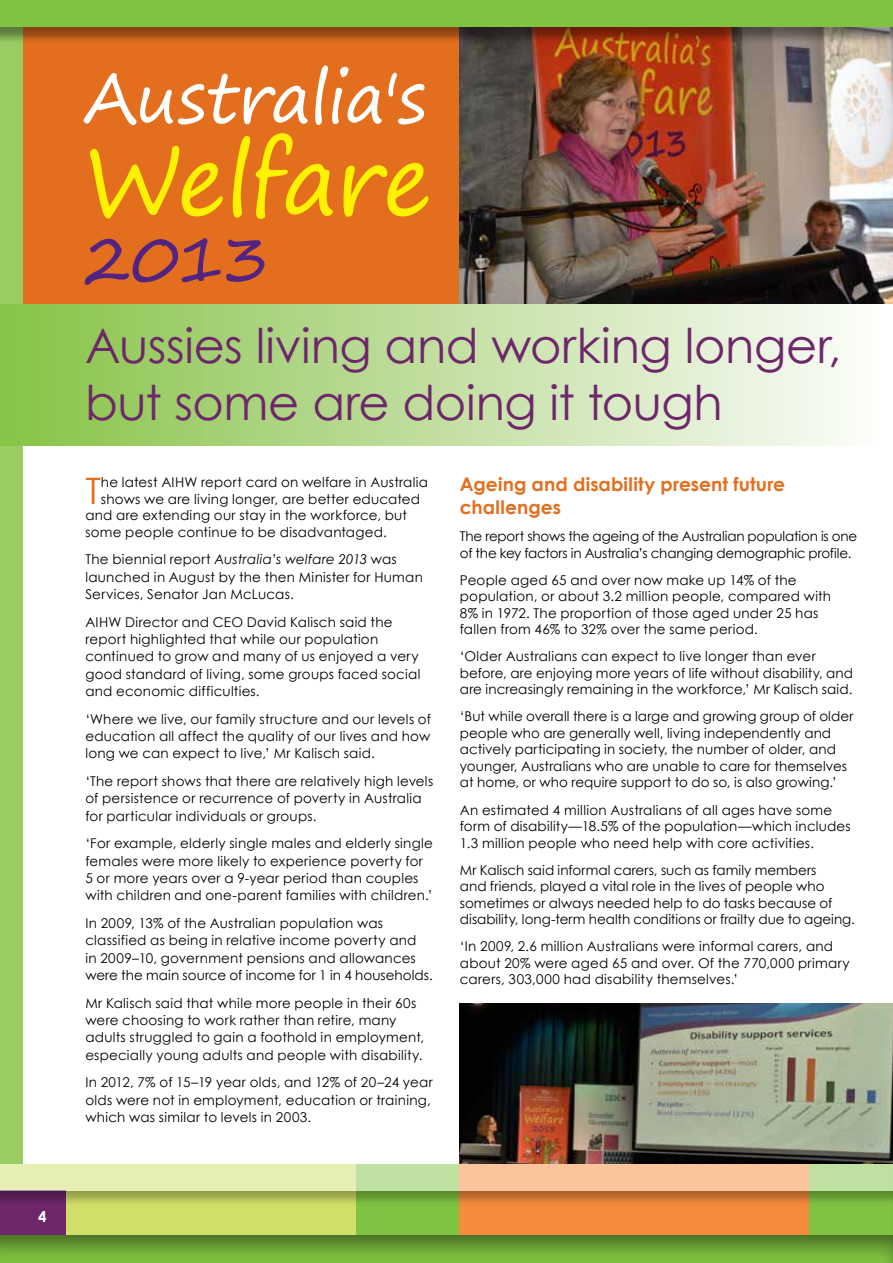
<style>
.page{position:relative;width:893px;height:1263px;background:#fff}
.page>*{position:absolute;margin:0;border:0;box-sizing:border-box;transform-origin:0 0}
.t1{font:94.5px "Segoe Print";letter-spacing:-.015em;color:#fff200}
.t2{font:68.85px "Segoe Print";letter-spacing:-.025em;color:#fff}
.t3{font:64.8px "Segoe Print";color:#522380}
.t4{font:48px/57.6px "Century Gothic";letter-spacing:-.01em;color:#6d276a}
.t5{font:36.45px "Century Gothic";color:#e36f1e}
.t6{font:700 18.75px/22.5px "Century Gothic";letter-spacing:.005em;color:#e36f1e}
.t7{font:700 15px "Century Gothic";color:#fff}
.t8{font:13.5px/17.2px "Century Gothic";letter-spacing:.015em;color:#000}
.t9{font:13.5px/16.5px "Century Gothic";letter-spacing:-.01em;color:#000}
.s1{font-style:italic}
</style>
<div class="page">
<div style="left:0;top:21px;width:893px;height:423px;background:#e36f1e"></div>
<div style="left:0;top:0;width:22px;height:1263px;background:#99cc63"></div>
<div style="left:0;top:1164px;width:392px;height:99px;background:#d0df68"></div>
<div style="left:356px;top:1164px;width:106px;height:99px;background:#80c342"></div>
<div style="left:459px;top:1164px;width:434px;height:99px;background:#f68b3d"></div>
<div style="left:0;top:1191px;width:65px;height:49px;background:#6d276a"></div>
<div style="left:810px;top:1164px;width:83px;height:99px;background:#80c342"></div>
<div style="left:0;top:1227px;width:893px;height:36px;background:#000;opacity:.49"></div>
<hr style="left:891px;top:1162px;width:2px;height:101px;background:#000;opacity:.4">
<hr style="left:892px;top:1164px;width:1px;height:99px;background:#d5e37e">
<div style="left:0;top:1163px;width:893px;height:43px;background:#000;opacity:.6"></div>
<svg style="left:0;top:1164px;width:893px;height:27px;background:#e5daa6"></svg>
<img style="left:459px;top:45px;width:434px;height:260px">
<div style="left:0;top:305px;width:893px;height:140px;background:linear-gradient(to right,#86c246,#fffdfe)"></div>
<img style="left:460px;top:1003px;width:433px;height:161px">
<div style="left:0;top:0;width:893px;height:45px;background:#000;opacity:.4"></div>
<div style="left:0;top:0;width:893px;height:26px;background:#80c342"></div>
<p class="t7" style="left:38px;top:1205px;width:10px">4</p>
<h2 class="t2" style="left:84px;top:36px;width:344px">Australia's</h2>
<h1 class="t1" style="left:84px;top:96px;width:349px">Welfare</h1>
<h3 class="t3" style="left:84px;top:201px;width:187px">2013</h3>
<h3 class="t4" style="left:85px;top:316px;width:758px">Aussies living and working longer, but some are doing it tough</h3>
<h3 class="t5" style="left:85px;top:465px;width:17px">T</h3>
<p class="t8" style="left:101px;top:473px;width:329px">he latest AIHW report card on welfare in Australia</p>
<p class="t8" style="left:101px;top:490px;width:321px">shows we are living longer, are better educated</p>
<p class="t8" style="left:85px;top:506px;width:323px">and are extending our stay in the workforce, but</p>
<p class="t8" style="left:85px;top:523px;width:303px">some people continue to be disadvantaged.</p>
<p class="t8" style="left:85px;top:551px;width:339px">The biennial report <span class="s1">Australia’s welfare 2013</span> was launched in August by the then Minister for Human<br>Services, Senator Jan McLucas.</p>
<p class="t8" style="left:85px;top:613px;width:336px">AIHW Director and CEO David Kalisch said the report highlighted that while our population continued to grow and many of us enjoyed a very good standard of living, some groups faced social and economic difficulties.</p>
<p class="t8" style="left:85px;top:710px;width:347px;text-align:justify">‘Where we live, our family structure and our levels of education all affect the quality of our lives and how long we can expect to live,’ Mr Kalisch said.</p>
<p class="t8" style="left:85px;top:772px;width:349px">‘The report shows that there are relatively high levels of persistence or recurrence of poverty in Australia for particular individuals or groups.</p>
<p class="t8" style="left:85px;top:835px;width:349px">‘For example, elderly single males and elderly single females were more likely to experience poverty for 5 or more years over a 9-year period than couples with children and one-parent families with children.’</p>
<p class="t8" style="left:85px;top:914px;width:349px">In 2009, 13% of the Australian population was classified as being in relative income poverty and<br>in 2009–10, government pensions and allowances were the main source of income for 1 in 4 households.</p>
<p class="t8" style="left:85px;top:994px;width:340px">Mr Kalisch said that while more people in their 60s were choosing to work rather than retire, many adults struggled to gain a foothold in employment, especially young adults and people with disability.</p>
<p class="t8" style="left:85px;top:1074px;width:349px">In 2012, 7% of 15–19 year olds, and 12% of 20–24 year olds were not in employment, education or training, which was similar to levels in 2003.</p>
<h3 class="t6" style="left:460px;top:472px;width:327px">Ageing and disability present future challenges</h3>
<p class="t9" style="left:460px;top:528px;width:399px">The report shows the ageing of the Australian population is one of the key factors in Australia’s changing demographic profile.</p>
<p class="t8" style="left:460px;top:571px;width:373px;line-height:16.5px">People aged 65 and over now make up 14% of the population, or about 3.2 million people, compared with 8% in 1972. The proportion of those aged under 25 has fallen from 46% to 32% over the same period.</p>
<p class="t8" style="left:460px;top:648px;width:395px;line-height:16.5px">‘Older Australians can expect to live longer than ever before, are enjoying more years of life without disability, and are increasingly remaining in the workforce,’ Mr Kalisch said.</p>
<p class="t8" style="left:460px;top:708px;width:395px;line-height:16.5px">‘But while overall there is a large and growing group of older people who are generally well, living independently and actively participating in society, the number of older, and younger, Australians who are unable to care for themselves at home, or who require support to do so, is also growing.’</p>
<p class="t8" style="left:460px;top:801px;width:392px;line-height:16.5px">An estimated 4 million Australians of all ages have some form of disability—18.5% of the population—which includes<br>1.3 million people who need help with core activities.</p>
<p class="t8" style="left:460px;top:861px;width:397px;line-height:16.5px">Mr Kalisch said informal carers, such as family members<br>and friends, played a vital role in the lives of people who sometimes or always needed help to do tasks because of disability, long-term health conditions or frailty due to ageing.</p>
<p class="t8" style="left:460px;top:938px;width:391px;line-height:16.5px">‘In 2009, 2.6 million Australians were informal carers, and about 20% were aged 65 and over. Of the 770,000 primary carers, 303,000 had disability themselves.’</p>
</div>
